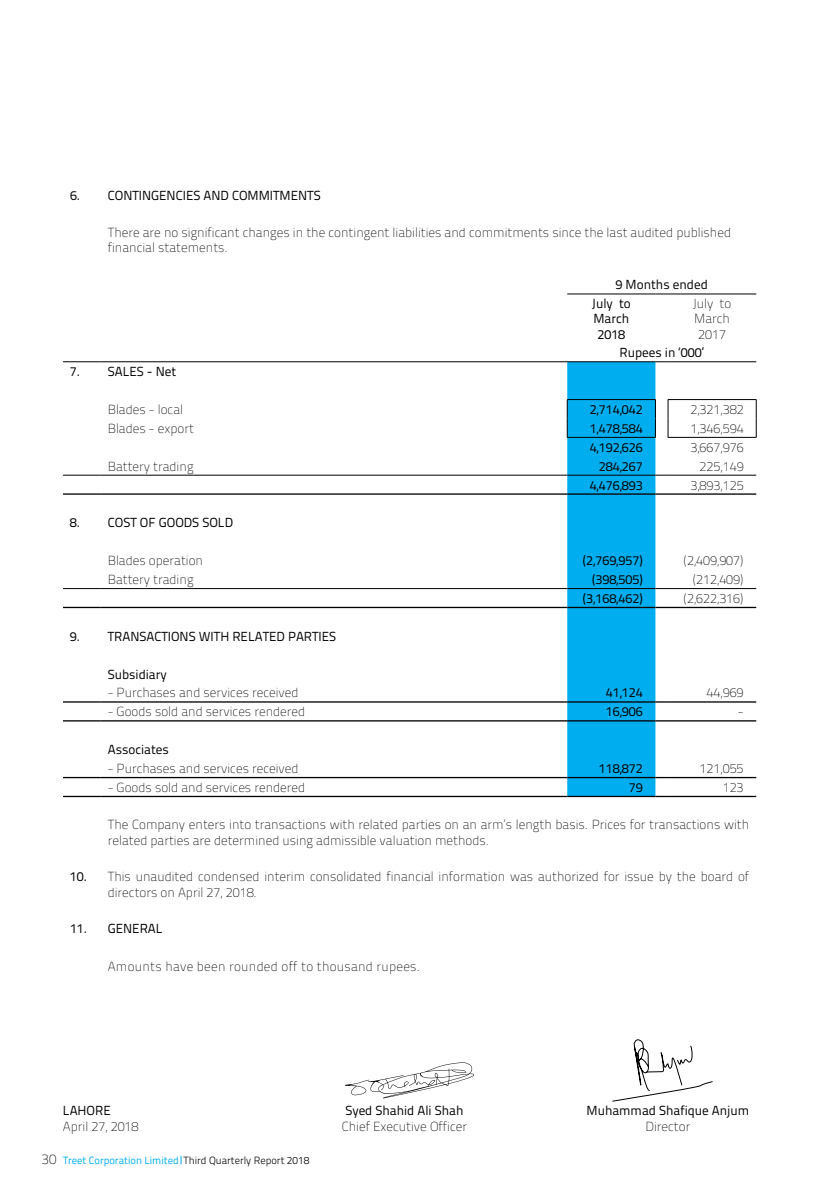
<style>
.page{position:relative;width:819px;height:1197px;background:#fff}
.page>*{position:absolute;margin:0;border:0;box-sizing:border-box;transform-origin:0 0}
.t1{font:13.12px/15.8px "Titillium Text 25 L 1 wt";color:#000}
.t2{font:13.12px/18.2px "Titillium Text 25 L 400 wt";color:#000}
.t3{font:13.12px "Titillium Text 25 L 1 wt";letter-spacing:.02em;color:#000}
.t4{font:10.5px "Titillium Text 25 L 250 wt";color:#000}
.s1{font-family:"Titillium Text 25 L 400 wt"}
.s2{font-family:"Titillium Text 25 L 1 wt";font-size:14px}
.s3{font-family:"Titillium Text 25 L 400 wt";color:#00aeef}
</style>
<div class="page">
<hr style="left:63px;top:475px;width:38px;height:1px;background:#000">
<hr style="left:101px;top:475px;width:466px;height:1px;background:#000">
<hr style="left:668px;top:475px;width:88px;height:1px;background:#000">
<hr style="left:63px;top:361px;width:38px;height:1px;background:#000">
<hr style="left:101px;top:361px;width:466px;height:1px;background:#000">
<hr style="left:668px;top:361px;width:88px;height:1px;background:#000">
<hr style="left:63px;top:607px;width:38px;height:1px;background:#000">
<hr style="left:101px;top:607px;width:466px;height:1px;background:#000">
<hr style="left:668px;top:607px;width:88px;height:1px;background:#000">
<hr style="left:567px;top:294px;width:88px;height:1px;background:#000">
<svg style="left:655px;top:294px;width:13px;height:1px"></svg>
<hr style="left:668px;top:294px;width:88px;height:1px;background:#000">
<hr style="left:63px;top:588px;width:38px;height:1px;background:#000">
<hr style="left:101px;top:588px;width:466px;height:1px;background:#000">
<hr style="left:668px;top:588px;width:88px;height:1px;background:#000">
<hr style="left:63px;top:493px;width:38px;height:2px;background:#000">
<hr style="left:101px;top:493px;width:466px;height:2px;background:#000">
<hr style="left:668px;top:493px;width:88px;height:2px;background:#000">
<hr style="left:63px;top:701px;width:38px;height:2px;background:#000">
<hr style="left:101px;top:701px;width:466px;height:2px;background:#000">
<hr style="left:668px;top:701px;width:88px;height:2px;background:#000">
<hr style="left:63px;top:720px;width:38px;height:2px;background:#000">
<hr style="left:101px;top:720px;width:466px;height:2px;background:#000">
<hr style="left:668px;top:720px;width:88px;height:2px;background:#000">
<hr style="left:63px;top:777px;width:38px;height:1px;background:#000">
<hr style="left:101px;top:777px;width:466px;height:1px;background:#000">
<hr style="left:668px;top:777px;width:88px;height:1px;background:#000">
<hr style="left:63px;top:796px;width:38px;height:1px;background:#000">
<hr style="left:101px;top:796px;width:466px;height:1px;background:#000">
<hr style="left:668px;top:796px;width:88px;height:1px;background:#000">
<hr style="left:668px;top:399px;width:88px;height:1px;background:#000">
<svg style="left:567px;top:361px;width:102px;height:436px;background:#21b3e9"></svg>
<svg style="left:756px;top:400px;width:1px;height:37px"></svg>
<hr style="left:668px;top:437px;width:88px;height:1px;background:#000">
<svg style="left:345px;top:1062px;width:129px;height:36px"></svg>
<svg style="left:612px;top:1039px;width:101px;height:63px"></svg>
<p class="t2" style="left:70px;top:185px;width:252px">6. CONTINGENCIES AND COMMITMENTS</p>
<p class="t1" style="left:108px;top:224px;width:625px">There are no significant changes in the contingent liabilities and commitments since the last audited published financial statements.</p>
<p class="t2" style="left:592px;top:275px;width:117px;text-indent:24px">9 Months ended<br>July to</p>
<p class="t2" style="left:593px;top:310px;width:37px;line-height:15.8px;text-align:center">March<br>2018</p>
<p class="t1" style="left:693px;top:295px;width:40px;text-align:center">July to<br>March<br>2017</p>
<p class="t2" style="left:620px;top:343px;width:86px">Rupees in ‘000’</p>
<p class="t2" style="left:70px;top:362px;width:108px">7. SALES - Net</p>
<p class="t1" style="left:108px;top:401px;width:77px">Blades - local</p>
<p class="t2" style="left:590px;top:400px;width:55px">2,714,042</p>
<p class="t1" style="left:690px;top:401px;width:55px">2,321,382</p>
<p class="t1" style="left:108px;top:420px;width:88px">Blades - export</p>
<p class="t2" style="left:590px;top:418px;width:55px">1,478,584</p>
<p class="t1" style="left:690px;top:420px;width:55px">1,346,594</p>
<p class="t2" style="left:590px;top:437px;width:55px">4,192,626</p>
<p class="t1" style="left:690px;top:439px;width:55px">3,667,976</p>
<p class="t1" style="left:108px;top:458px;width:87px">Battery trading</p>
<p class="t2" style="left:599px;top:456px;width:45px">284,267</p>
<p class="t1" style="left:700px;top:458px;width:45px">225,149</p>
<p class="t2" style="left:590px;top:475px;width:55px">4,476,893</p>
<p class="t1" style="left:690px;top:476px;width:55px">3,893,125</p>
<p class="t2" style="left:70px;top:513px;width:165px">8. COST OF GOODS SOLD</p>
<p class="t1" style="left:108px;top:552px;width:97px">Blades operation</p>
<p class="t2" style="left:583px;top:551px;width:61px">(2,769,957)</p>
<p class="t1" style="left:684px;top:552px;width:61px">(2,409,907)</p>
<p class="t1" style="left:108px;top:571px;width:87px">Battery trading</p>
<p class="t2" style="left:592px;top:570px;width:52px">(398,505)</p>
<p class="t1" style="left:693px;top:571px;width:52px">(212,409)</p>
<p class="t2" style="left:583px;top:589px;width:61px">(3,168,462)</p>
<p class="t1" style="left:684px;top:590px;width:61px">(2,622,316)</p>
<p class="t2" style="left:70px;top:626px;width:268px">9. TRANSACTIONS WITH RELATED PARTIES</p>
<p class="t2" style="left:108px;top:664px;width:61px">Subsidiary</p>
<p class="t1" style="left:108px;top:684px;width:192px">- Purchases and services received</p>
<p class="t2" style="left:606px;top:683px;width:39px">41,124</p>
<p class="t1" style="left:707px;top:684px;width:39px">44,969</p>
<p class="t1" style="left:108px;top:703px;width:199px">- Goods sold and services rendered</p>
<p class="t2" style="left:606px;top:702px;width:39px">16,906</p>
<p class="t1" style="left:738px;top:703px;width:7px">-</p>
<p class="t2" style="left:108px;top:740px;width:63px">Associates</p>
<p class="t1" style="left:108px;top:760px;width:192px">- Purchases and services received</p>
<p class="t2" style="left:599px;top:759px;width:45px">118,872</p>
<p class="t1" style="left:700px;top:760px;width:45px">121,055</p>
<p class="t1" style="left:108px;top:779px;width:199px">- Goods sold and services rendered</p>
<p class="t2" style="left:629px;top:778px;width:15px">79</p>
<p class="t1" style="left:723px;top:779px;width:22px">123</p>
<p class="t1" style="left:108px;top:816px;width:643px">The Company enters into transactions with related parties on an arm’s length basis. Prices for transactions with related parties are determined using admissible valuation methods.</p>
<p class="t1" style="left:108px;top:868px;width:643px;text-indent:-38px"><span class="s1">10.</span> This unaudited condensed interim consolidated financial information was authorized for issue by the board of directors on April 27, 2018.</p>
<p class="t2" style="left:70px;top:919px;width:94px">11. GENERAL</p>
<p class="t3" style="left:108px;top:957px;width:314px">Amounts have been rounded off to thousand rupees.</p>
<p class="t2" style="left:63px;top:1100px;width:49px">LAHORE</p>
<p class="t1" style="left:63px;top:1118px;width:77px">April 27, 2018</p>
<p class="t4" style="left:42px;top:1153px;width:269px"><span class="s2">30</span> <span class="s3">Treet Corporation Limited</span> Third Quarterly Report 2018</p>
<p class="t2" style="left:345px;top:1100px;width:120px">Syed Shahid Ali Shah</p>
<p class="t1" style="left:342px;top:1118px;width:127px">Chief Executive Officer</p>
<p class="t2" style="left:587px;top:1100px;width:164px">Muhammad Shafique Anjum</p>
<p class="t1" style="left:645px;top:1118px;width:46px">Director</p>
</div>
